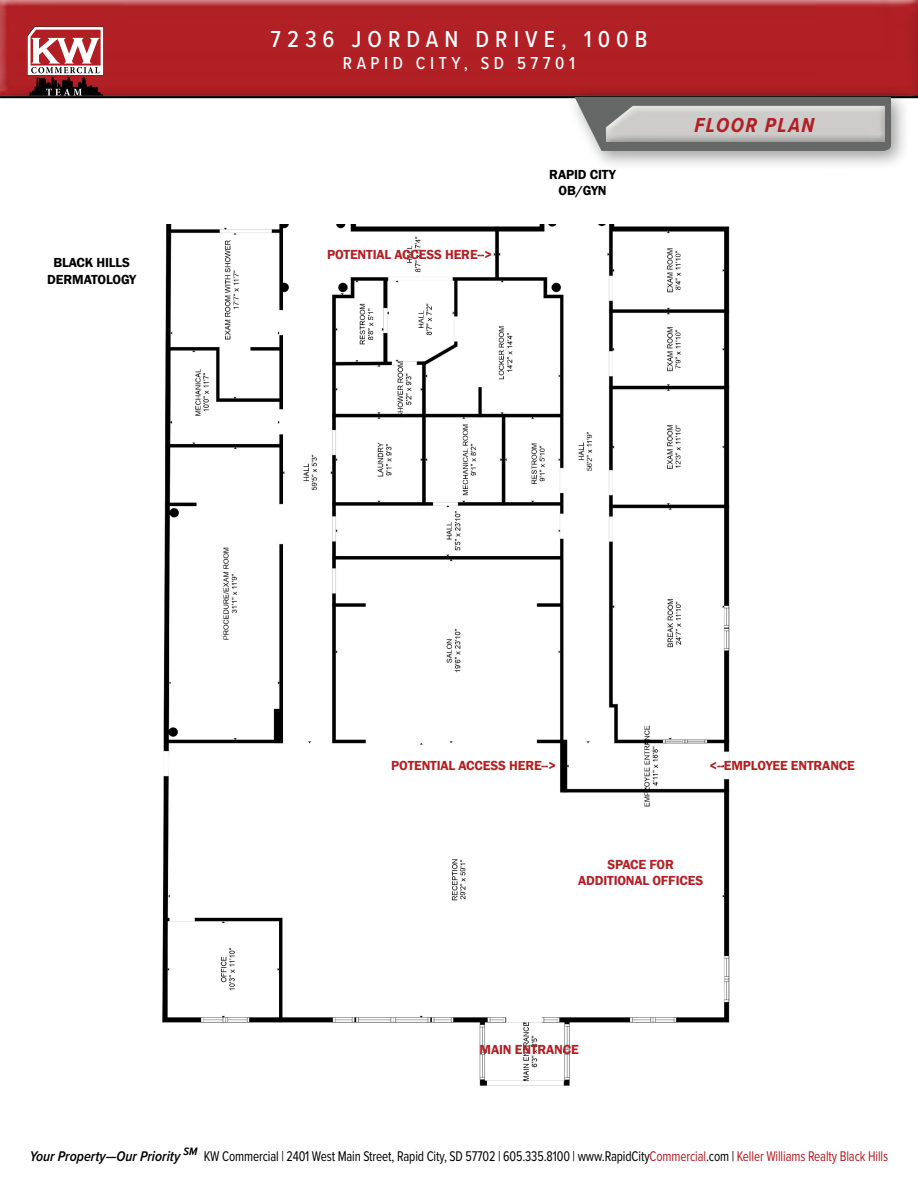
<style>
.page{position:relative;width:918px;height:1188px;background:#fff}
.page>*{position:absolute;margin:0;border:0;box-sizing:border-box;transform-origin:0 0}
.t1{font:500 24px "Proxima Nova Cond";letter-spacing:.25em;color:#fff}
.t2{font:italic 700 21px "Proxima Nova Cond";letter-spacing:.075em;color:#b12025}
.t3{font:500 18px "Proxima Nova Cond";letter-spacing:.25em;color:#fff}
.t4{font:14.55px "Proxima Nova Cond";letter-spacing:-.01em;color:#000;scale:.9 1}
.t5{font:600 13.5px/16.2px "Franklin Gothic";letter-spacing:-.01em;color:#b12025;text-align:center}
.t6{font:600 13.5px/16.2px "Franklin Gothic";letter-spacing:-.01em;color:#000;text-align:center}
.s1{font-weight:600;font-style:italic}
.s2{color:#b12025}
</style>
<div class="page">
<img style="left:162px;top:225px;width:568px;height:861px">
<div style="left:0;top:0;width:918px;height:99px;background:#000;opacity:.75"></div>
<svg style="left:27px;top:27px;width:77px;height:61px"></svg>
<div style="left:0;top:88px;width:918px;height:13px;background:#fff;opacity:.75"></div>
<div style="left:0;top:92px;width:918px;height:9px;background:#000;opacity:.75"></div>
<div style="left:566px;top:86px;width:345px;height:85px;background:#000;opacity:.4"></div>
<svg style="left:575px;top:97px;width:316px;height:54px;background:#7c7d7d"></svg>
<div style="left:598px;top:99px;width:293px;height:43px;background:#666767"></div>
<div style="left:602px;top:103px;width:290px;height:39px;background:#000;opacity:.75"></div>
<p class="t6" style="left:47px;top:255px;width:90px">BLACK HILLS<br>DERMATOLOGY</p>
<h1 class="t1" style="left:271px;top:21px;width:378px">7236 JORDAN DRIVE, 100B</h1>
<p class="t3" style="left:343px;top:50px;width:234px">RAPID CITY, SD 57701</p>
<p class="t5" style="left:327px;top:246px;width:166px">POTENTIAL ACCESS HERE--&gt;</p>
<p class="t6" style="left:549px;top:166px;width:68px">RAPID CITY<br>OB/GYN</p>
<h2 class="t2" style="left:694px;top:110px;width:121px">FLOOR PLAN</h2>
<p class="t5" style="left:391px;top:757px;width:166px">POTENTIAL ACCESS HERE--&gt;</p>
<p class="t5" style="left:709px;top:757px;width:147px">&lt;--EMPLOYEE ENTRANCE</p>
<p class="t5" style="left:578px;top:857px;width:127px">SPACE FOR<br>ADDITIONAL OFFICES</p>
<p class="t5" style="left:480px;top:1041px;width:101px">MAIN ENTRANCE</p>
<p class="t4" style="left:30px;top:1145px;width:955px"><span class="s1">Your Property—Our Priority</span> <sup>SM</sup> KW Commercial | 2401 West Main Street, Rapid City, SD 57702 | 605.335.8100 | www.RapidCity<span class="s2">Commercial</span>.com | <span class="s2">Keller Williams Realty Black Hills</span></p>
</div>
